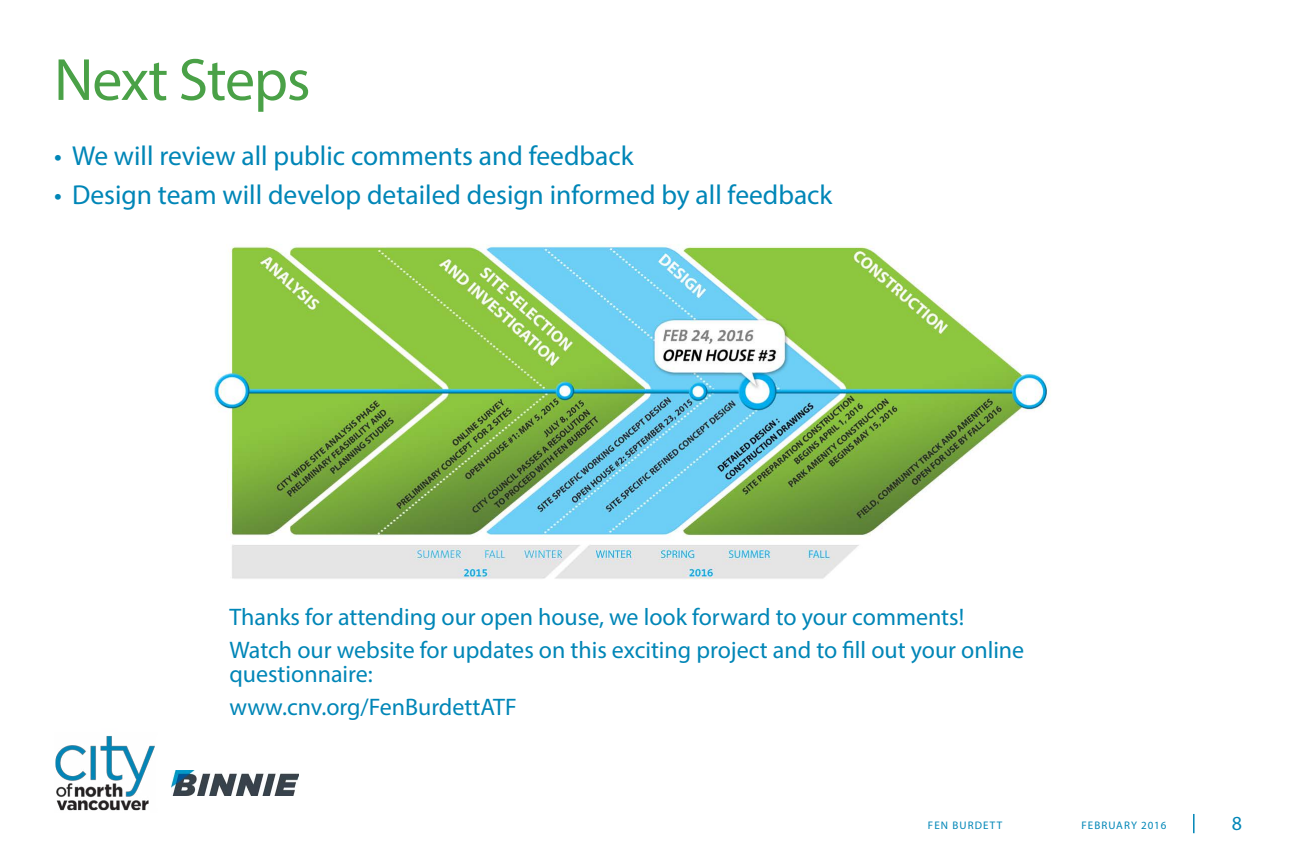
<style>
.page{position:relative;width:1296px;height:864px;background:#fff}
.page>*{position:absolute;margin:0;border:0;box-sizing:border-box;transform-origin:0 0}
.t1{font:60px "Myriad Pro";letter-spacing:-.02em;color:#4aa147}
.t2{font:27.5px "Myriad Pro";color:#0086b7}
.t3{font:24px/33px "Myriad Pro";color:#0086b7}
.t4{font:20px "Myriad Pro";color:#0086b7}
.t5{font:11px "Myriad Pro";letter-spacing:.1em;color:#0086b7}
</style>
<div class="page">
<svg style="left:1193px;top:814px;width:2px;height:19px"></svg>
<img style="left:55px;top:736px;width:100px;height:75px">
<img style="left:210px;top:244px;width:838px;height:335px">
<img style="left:171px;top:770px;width:128px;height:26px">
<h1 class="t1" style="left:54px;top:43px;width:258px">Next Steps</h1>
<p class="t2" style="left:54px;top:139px;width:581px">• We will review all public comments and feedback</p>
<p class="t2" style="left:54px;top:178px;width:780px">• Design team will develop detailed design informed by all feedback</p>
<p class="t3" style="left:229px;top:600px;width:796px">Thanks for attending our open house, we look forward to your comments!<br>Watch our website for updates on this exciting project and to fill out your online</p>
<p class="t3" style="left:229px;top:657px;width:289px">questionnaire: www.cnv.org/FenBurdettATF</p>
<p class="t5" style="left:928px;top:819px;width:76px">FEN BURDETT</p>
<p class="t5" style="left:1081px;top:819px;width:86px">FEBRUARY 2016</p>
<p class="t4" style="left:1232px;top:811px;width:12px">8</p>
</div>
